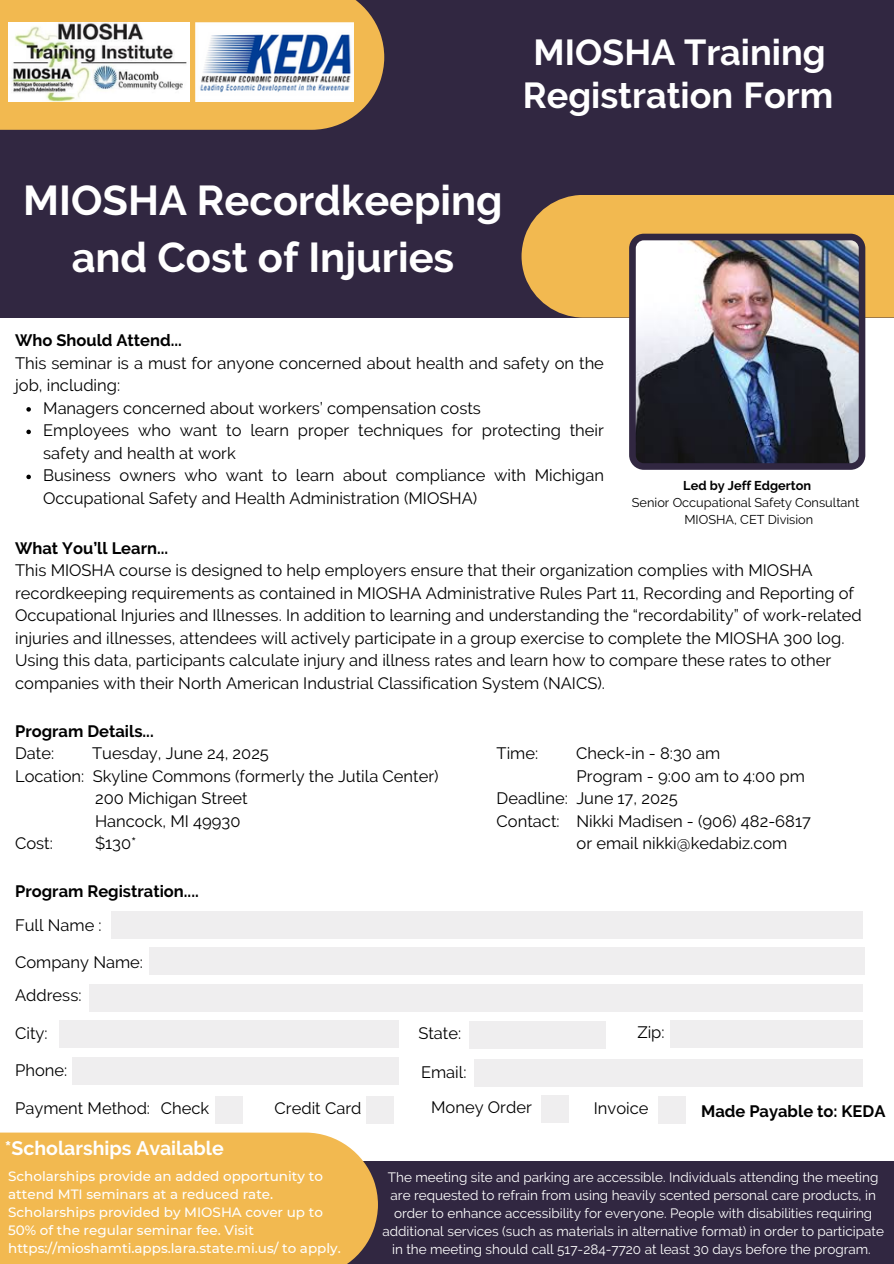
<style>
.page{position:relative;width:894px;height:1264px;background:#fff}
.page>*{position:absolute;margin:0;border:0;box-sizing:border-box;transform-origin:0 0}
.t1{font:700 41.55px/57.3px "Raleway";color:#fff;text-align:center}
.t2{font:700 36px "Raleway";color:#fff}
.t3{font:700 19.5px "Raleway";color:#fff}
.t4{font:16.5px/22.5px "Raleway";color:#000}
.t5{font:700 16.5px/22.5px "Raleway";color:#000}
.t6{font:13.5px/18px "Raleway";color:#fff;text-align:center}
.t7{font:500 13.5px/18px "Montserrat";color:#fff}
.t8{font:12.75px "Raleway";color:#000}
.t9{font:700 12.75px "Raleway";color:#000}
.s1{font-weight:700}
.s2{font-weight:400}
</style>
<div class="page">
<div style="left:0;top:0;width:893px;height:317px;background:#312741"></div>
<svg style="left:521px;top:195px;width:372px;height:122px;background:#e3ae4e"></svg>
<div style="left:0;top:1160px;width:893px;height:103px;background:#312741"></div>
<div style="left:0;top:1132px;width:378px;height:131px;background:#f2b950"></div>
<svg style="left:0;top:0;width:384px;height:130px;background:#e4b155"></svg>
<div style="left:111px;top:911px;width:751px;height:27px;background:#efeeef"></div>
<div style="left:149px;top:947px;width:716px;height:28px;background:#efeeef"></div>
<div style="left:59px;top:1020px;width:339px;height:27px;background:#efeeef"></div>
<div style="left:72px;top:1057px;width:326px;height:27px;background:#efeeef"></div>
<div style="left:469px;top:1021px;width:136px;height:27px;background:#efeeef"></div>
<img style="left:629px;top:234px;width:236px;height:236px">
<img style="left:8px;top:23px;width:181px;height:78px">
<img style="left:196px;top:23px;width:157px;height:78px">
<div style="left:89px;top:984px;width:773px;height:27px;background:#efeeef"></div>
<div style="left:669px;top:1020px;width:193px;height:27px;background:#efeeef"></div>
<div style="left:473px;top:1059px;width:389px;height:27px;background:#efeeef"></div>
<div style="left:215px;top:1096px;width:27px;height:27px;background:#efeeef"></div>
<div style="left:366px;top:1096px;width:27px;height:27px;background:#efeeef"></div>
<div style="left:541px;top:1095px;width:27px;height:27px;background:#efeeef"></div>
<div style="left:657px;top:1096px;width:28px;height:27px;background:#efeeef"></div>
<svg style="left:26px;top:407px;width:5px;height:4px"></svg>
<svg style="left:26px;top:429px;width:5px;height:5px"></svg>
<svg style="left:26px;top:474px;width:5px;height:5px"></svg>
<p class="t2" style="left:533px;top:31px;width:293px">MIOSHA Training</p>
<h1 class="t2" style="left:522px;top:74px;width:312px">Registration Form</h1>
<p class="t1" style="left:23px;top:171px;width:480px">MIOSHA Recordkeeping and Cost of Injuries</p>
<p class="t4" style="left:15px;top:329px;width:590px"><span class="s1">Who Should Attend...<br></span>This seminar is a must for anyone concerned about health and safety on the job, including:</p>
<p class="t4" style="left:43px;top:397px;width:439px">Managers concerned about workers’ compensation costs</p>
<h5 class="t4" style="left:43px;top:419px;width:562px">Employees who want to learn proper techniques for protecting their safety and health at work</h5>
<h5 class="t4" style="left:43px;top:464px;width:562px">Business owners who want to learn about compliance with Michigan<br>Occupational Safety and Health Administration (MIOSHA)</h5>
<h5 class="t4" style="left:15px;top:536px;width:848px"><span class="s1">What You’ll Learn...<br></span>This MIOSHA course is designed to help employers ensure that their organization complies with MIOSHA recordkeeping requirements as contained in MIOSHA Administrative Rules Part 11, Recording and Reporting of Occupational Injuries and Illnesses. In addition to learning and understanding the “recordability” of work-related injuries and illnesses, attendees will actively participate in a group exercise to complete the MIOSHA 300 log.<br>Using this data, participants calculate injury and illness rates and learn how to compare these rates to other companies with their North American Industrial Classification System (NAICS).</h5>
<h4 class="t5" style="left:15px;top:719px;width:140px">Program Details...<br><span class="s2">Date:</span></h4>
<h5 class="t9" style="left:683px;top:478px;width:129px">Led by Jeff Edgerton</h5>
<h5 class="t8" style="left:631px;top:495px;width:229px">Senior Occupational Safety Consultant</h5>
<h5 class="t8" style="left:684px;top:512px;width:130px">MIOSHA, CET Division</h5>
<h5 class="t4" style="left:496px;top:742px;width:43px">Time:</h5>
<h5 class="t4" style="left:576px;top:742px;width:146px">Check-in - 8:30 am</h5>
<h5 class="t4" style="left:576px;top:764px;width:230px">Program - 9:00 am to 4:00 pm</h5>
<h5 class="t4" style="left:496px;top:787px;width:182px">Deadline: June 17, 2025</h5>
<h5 class="t4" style="left:496px;top:809px;width:316px">Contact: Nikki Madisen - (906) 482-6817</h5>
<h5 class="t4" style="left:576px;top:832px;width:212px">or email nikki@kedabiz.com</h5>
<h4 class="t4" style="left:92px;top:742px;width:178px">Tuesday, June 24, 2025</h4>
<h4 class="t4" style="left:15px;top:764px;width:425px">Location: Skyline Commons (formerly the Jutila Center)</h4>
<h4 class="t4" style="left:95px;top:787px;width:154px">200 Michigan Street</h4>
<h4 class="t4" style="left:95px;top:809px;width:147px">Hancock, MI 49930</h4>
<h4 class="t4" style="left:15px;top:832px;width:39px">Cost:</h4>
<h4 class="t4" style="left:95px;top:832px;width:43px">$130*</h4>
<h5 class="t5" style="left:15px;top:880px;width:185px">Program Registration....</h5>
<h5 class="t4" style="left:15px;top:914px;width:88px">Full Name :</h5>
<p class="t4" style="left:15px;top:950px;width:129px">Company Name:</p>
<h2 class="t4" style="left:15px;top:983px;width:68px">Address:</h2>
<h5 class="t4" style="left:15px;top:1022px;width:34px">City:</h5>
<h5 class="t4" style="left:418px;top:1021px;width:44px">State:</h5>
<h5 class="t4" style="left:637px;top:1020px;width:29px">Zip:</h5>
<h5 class="t4" style="left:15px;top:1058px;width:54px">Phone:</h5>
<h5 class="t4" style="left:421px;top:1060px;width:47px">Email:</h5>
<h5 class="t4" style="left:15px;top:1096px;width:136px">Payment Method:</h5>
<h5 class="t4" style="left:161px;top:1096px;width:50px">Check</h5>
<h5 class="t4" style="left:274px;top:1096px;width:88px">Credit Card</h5>
<h4 class="t4" style="left:431px;top:1096px;width:102px">Money Order</h4>
<h3 class="t4" style="left:593px;top:1096px;width:56px">Invoice</h3>
<h6 class="t5" style="left:701px;top:1099px;width:186px">Made Payable to: KEDA</h6>
<p class="t3" style="left:5px;top:1136px;width:220px">*Scholarships Available</p>
<p class="t7" style="left:8px;top:1167px;width:334px">Scholarships provide an added opportunity to attend MTI seminars at a reduced rate.<br>Scholarships provided by MIOSHA cover up to 50% of the regular seminar fee. Visit https://mioshamti.apps.lara.state.mi.us/ to apply.</p>
<p class="t6" style="left:382px;top:1168px;width:503px">The meeting site and parking are accessible. Individuals attending the meeting are requested to refrain from using heavily scented personal care products, in order to enhance accessibility for everyone. People with disabilities requiring additional services (such as materials in alternative format) in order to participate in the meeting should call 517-284-7720 at least 30 days before the program.</p>
</div>
